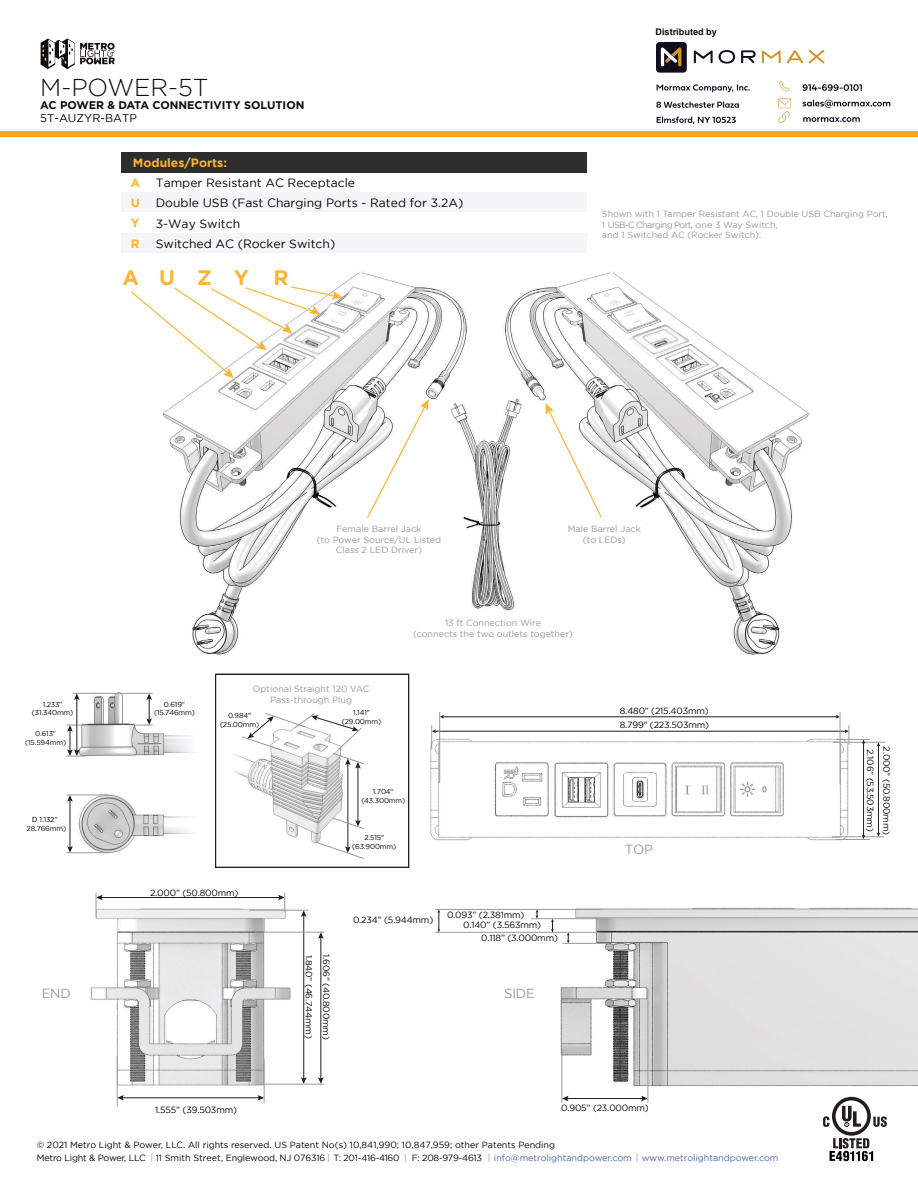
<style>
.page{position:relative;width:918px;height:1188px;background:#fff}
.page>*{position:absolute;margin:0;border:0;box-sizing:border-box;transform-origin:0 0}
.t1{font:300 24.3px "Gotham";color:#0c0d0b}
.t2{font:700 21px "Gotham";color:#fcb534}
.t3{font:13.2px "Gotham";letter-spacing:-.02em;color:#999}
.t4{font:12px/20.2px "Gotham";color:#040503}
.t5{font:700 12px/20.2px "Gotham";color:#fcb534;text-align:justify}
.t6{font:11.25px "Gotham";color:#040504}
.t7{font:700 11.1px "Gotham";color:#0c0d0b}
.t8{font:700 9.15px "Arial";color:#0c0d0b}
.t9{font:9px/10.8px "Gotham";color:#999;text-align:center}
.t10{font:9px/12.8px "Gotham";color:#040503}
.t11{font:9px/17.1px "Gotham";letter-spacing:-.02em;color:#040503}
.t12{font:7.2px/8.6px "Gotham";letter-spacing:-.02em;color:#040503;text-align:center}
.s1{font-family:"Arial"}
.s2{color:#989898}
.s3{color:#5061ac}
</style>
<div class="page">
<img style="left:163px;top:272px;width:646px;height:383px">
<img style="left:91px;top:909px;width:204px;height:176px">
<img style="left:556px;top:907px;width:362px;height:179px">
<img style="left:430px;top:717px;width:424px;height:124px">
<hr style="left:435px;top:731px;width:411px;height:1px;background:#221d1e">
<svg style="left:845px;top:725px;width:5px;height:20px"></svg>
<svg style="left:431px;top:725px;width:5px;height:25px"></svg>
<hr style="left:443px;top:716px;width:394px;height:1px;background:#221d1e">
<svg style="left:440px;top:715px;width:4px;height:4px"></svg>
<svg style="left:836px;top:715px;width:4px;height:4px"></svg>
<hr style="left:840px;top:712px;width:1px;height:73px;background:#999">
<hr style="left:439px;top:712px;width:1px;height:71px;background:#999">
<hr style="left:878px;top:745px;width:1px;height:89px;background:#221d1e">
<hr style="left:832px;top:837px;width:52px;height:1px;background:#999">
<hr style="left:833px;top:742px;width:52px;height:1px;background:#999">
<hr style="left:863px;top:742px;width:1px;height:94px;background:#221d1e">
<hr style="left:836px;top:839px;width:34px;height:1px;background:#999">
<hr style="left:836px;top:739px;width:34px;height:1px;background:#999">
<hr style="left:122px;top:1097px;width:138px;height:1px;background:#221d1e">
<svg style="left:258px;top:1095px;width:6px;height:6px"></svg>
<svg style="left:118px;top:1095px;width:6px;height:6px"></svg>
<hr style="left:100px;top:897px;width:180px;height:1px;background:#221d1e">
<hr style="left:320px;top:937px;width:1px;height:142px;background:#221d1e">
<svg style="left:318px;top:1077px;width:6px;height:7px"></svg>
<svg style="left:318px;top:933px;width:6px;height:6px"></svg>
<hr style="left:303px;top:915px;width:1px;height:164px;background:#221d1e">
<svg style="left:301px;top:1077px;width:6px;height:7px"></svg>
<svg style="left:301px;top:911px;width:6px;height:6px"></svg>
<hr style="left:249px;top:910px;width:59px;height:1px;background:#999">
<hr style="left:255px;top:932px;width:69px;height:1px;background:#999">
<hr style="left:264px;top:1084px;width:60px;height:1px;background:#999">
<svg style="left:278px;top:893px;width:7px;height:19px"></svg>
<hr style="left:264px;top:1059px;width:1px;height:44px;background:#999">
<svg style="left:96px;top:893px;width:7px;height:25px"></svg>
<hr style="left:117px;top:1056px;width:1px;height:50px;background:#999">
<svg style="left:567px;top:933px;width:3px;height:10px"></svg>
<hr style="left:563px;top:943px;width:46px;height:1px;background:#999">
<hr style="left:435px;top:932px;width:166px;height:1px;background:#999">
<svg style="left:536px;top:910px;width:2px;height:8px"></svg>
<svg style="left:551px;top:919px;width:3px;height:13px"></svg>
<svg style="left:437px;top:910px;width:3px;height:22px"></svg>
<hr style="left:435px;top:909px;width:166px;height:1px;background:#999">
<hr style="left:531px;top:918px;width:70px;height:1px;background:#999">
<hr style="left:566px;top:1098px;width:77px;height:1px;background:#221d1e">
<svg style="left:641px;top:1096px;width:7px;height:5px"></svg>
<svg style="left:563px;top:1096px;width:5px;height:5px"></svg>
<hr style="left:562px;top:1049px;width:1px;height:54px;background:#999">
<hr style="left:648px;top:989px;width:1px;height:114px;background:#999">
<div style="left:122px;top:193px;width:465px;height:20px;background:#f4f5f6"></div>
<div style="left:122px;top:233px;width:465px;height:20px;background:#f4f5f6"></div>
<div style="left:122px;top:152px;width:465px;height:20px;background:#2e2e2e"></div>
<svg style="left:366px;top:399px;width:63px;height:120px"></svg>
<svg style="left:545px;top:403px;width:58px;height:116px"></svg>
<img style="left:627px;top:322px;width:94px;height:62px">
<img style="left:552px;top:759px;width:117px;height:60px">
<img style="left:251px;top:378px;width:93px;height:5px">
<img style="left:626px;top:324px;width:67px;height:34px">
<svg style="left:624px;top:321px;width:54px;height:18px"></svg>
<svg style="left:131px;top:285px;width:216px;height:93px"></svg>
<img style="left:67px;top:692px;width:128px;height:162px">
<hr style="left:70px;top:799px;width:1px;height:49px;background:#221d1e">
<svg style="left:67px;top:846px;width:6px;height:6px"></svg>
<svg style="left:67px;top:796px;width:6px;height:6px"></svg>
<hr style="left:66px;top:795px;width:43px;height:1px;background:#999">
<hr style="left:66px;top:852px;width:43px;height:1px;background:#999">
<hr style="left:73px;top:693px;width:46px;height:1px;background:#999">
<svg style="left:134px;top:694px;width:19px;height:32px"></svg>
<hr style="left:119px;top:693px;width:34px;height:1px;background:#999">
<hr style="left:76px;top:698px;width:1px;height:54px;background:#221d1e">
<svg style="left:66px;top:725px;width:20px;height:32px"></svg>
<svg style="left:74px;top:693px;width:6px;height:7px"></svg>
<svg style="left:215px;top:674px;width:194px;height:194px"></svg>
<svg style="left:823px;top:1097px;width:64px;height:64px"></svg>
<img style="left:612px;top:761px;width:56px;height:58px">
<svg style="left:41px;top:39px;width:74px;height:30px"></svg>
<div style="left:0;top:131px;width:918px;height:6px;background:#f9a81b"></div>
<svg style="left:803px;top:117px;width:57px;height:5px"></svg>
<svg style="left:803px;top:100px;width:87px;height:8px"></svg>
<svg style="left:778px;top:98px;width:13px;height:25px"></svg>
<svg style="left:779px;top:81px;width:11px;height:11px"></svg>
<svg style="left:803px;top:84px;width:59px;height:7px"></svg>
<svg style="left:656px;top:84px;width:94px;height:40px"></svg>
<svg style="left:719px;top:50px;width:16px;height:14px"></svg>
<svg style="left:762px;top:50px;width:19px;height:13px"></svg>
<svg style="left:694px;top:50px;width:19px;height:13px"></svg>
<svg style="left:809px;top:50px;width:15px;height:13px"></svg>
<svg style="left:741px;top:50px;width:15px;height:13px"></svg>
<svg style="left:787px;top:50px;width:16px;height:13px"></svg>
<div style="left:656px;top:42px;width:31px;height:31px;background:#110d1f;border-radius:4px"></div>
<svg style="left:661px;top:47px;width:20px;height:19px"></svg>
<h1 class="t1" style="left:40px;top:74px;width:170px">M-POWER-5T</h1>
<p class="t7" style="left:40px;top:99px;width:266px">AC POWER &amp; DATA CONNECTIVITY SOLUTION</p>
<p class="t6" style="left:40px;top:112px;width:98px">5T-AUZYR-BATP</p>
<h3 class="t5" style="left:133px;top:152px;width:96px">Modules/Ports:</h3>
<h3 class="t5" style="left:130px;top:172px;width:11px">A U Y R</h3>
<h3 class="t4" style="left:156px;top:173px;width:309px">Tamper Resistant AC Receptacle<br>Double USB (Fast Charging Ports - Rated for 3.2A)<br>3-Way Switch<br>Switched AC (Rocker Switch)</h3>
<h2 class="t2" style="left:122px;top:266px;width:168px">AUZY R</h2>
<p class="t9" style="left:317px;top:523px;width:126px">Female Barrel Jack<br>(to Power Source/UL Listed<br>Class 2 LED Driver)</p>
<p class="t8" style="left:656px;top:26px;width:63px">Distributed by</p>
<p class="t9" style="left:602px;top:208px;width:288px;text-align:left">Shown with 1 Tamper Resistant AC, 1 Double USB Charging Port,<br>1 USB-C Charging Port, one 3 Way Switch,<br>and 1 Switched AC (Rocker Switch).</p>
<p class="t9" style="left:568px;top:523px;width:75px">Male Barrel Jack (to LEDs)</p>
<p class="t9" style="left:413px;top:618px;width:161px">13 ft Connection Wire<br>(connects the two outlets together)</p>
<p class="t12" style="left:32px;top:700px;width:43px">1.233” (31.340mm)</p>
<p class="t12" style="left:154px;top:700px;width:42px">0.619” (15.746mm)</p>
<p class="t12" style="left:25px;top:729px;width:42px">0.613” (15.594mm)</p>
<p class="t12" style="left:27px;top:815px;width:41px"><span class="s1">D</span> 1.132”<br>28.766mm)</p>
<p class="t9" style="left:253px;top:684px;width:118px">Optional Straight 120 VAC<br>Pass-through Plug</p>
<p class="t12" style="left:342px;top:708px;width:41px">1.141" (29.00mm)</p>
<p class="t12" style="left:220px;top:712px;width:41px">0.984" (25.00mm)</p>
<p class="t12" style="left:361px;top:787px;width:46px">1.704" (43.300mm)</p>
<p class="t12" style="left:352px;top:833px;width:46px">2.515" (63.900mm)</p>
<p class="t11" style="left:150px;top:884px;width:90px">2.000” (50.800mm)</p>
<p class="t11" style="left:353px;top:912px;width:82px">0.234” (5.944mm)</p>
<p class="t11" style="left:447px;top:906px;width:79px">0.093” (2.381mm)</p>
<p class="t11" style="left:463px;top:917px;width:79px">0.140” (3.563mm)</p>
<p class="t11" style="left:481px;top:929px;width:78px">0.118” (3.000mm)</p>
<p class="t11" style="left:335px;top:954px;width:87px;rotate:90deg">1.606” (40.800mm)<br>1.840” (46.744mm)</p>
<h3 class="t3" style="left:42px;top:986px;width:31px">END</h3>
<h3 class="t3" style="left:504px;top:986px;width:32px">SIDE</h3>
<p class="t11" style="left:620px;top:702px;width:90px">8.480” (215.403mm)</p>
<p class="t11" style="left:620px;top:716px;width:91px">8.799" (223.503mm)</p>
<h3 class="t3" style="left:625px;top:842px;width:30px">TOP</h3>
<p class="t11" style="left:155px;top:1102px;width:83px">1.555” (39.503mm)</p>
<p class="t11" style="left:561px;top:1099px;width:89px">0.905” (23.000mm)</p>
<p class="t10" style="left:37px;top:1139px;width:743px">© 2021 Metro Light &amp; Power, LLC. All rights reserved. US Patent No(s) 10,841,990; 10,847,959; other Patents Pending<br>Metro Light &amp; Power, LLC <span class="s2">|</span> 11 Smith Street, Englewood, NJ 076316 <span class="s2">|</span> T: 201-416-4160 <span class="s2">|</span> F: 208-979-4613 <span class="s2">|</span> <span class="s3">info@metrolightandpower.com</span> <span class="s2">|</span> <span class="s3">www.metrolightandpower.com</span></p>
<p class="t11" style="left:879px;top:749px;width:84px;rotate:90deg">2.106” (53.503mm)</p>
<p class="t11" style="left:895px;top:746px;width:90px;rotate:90deg">2.000” (50.800mm)</p>
</div>
